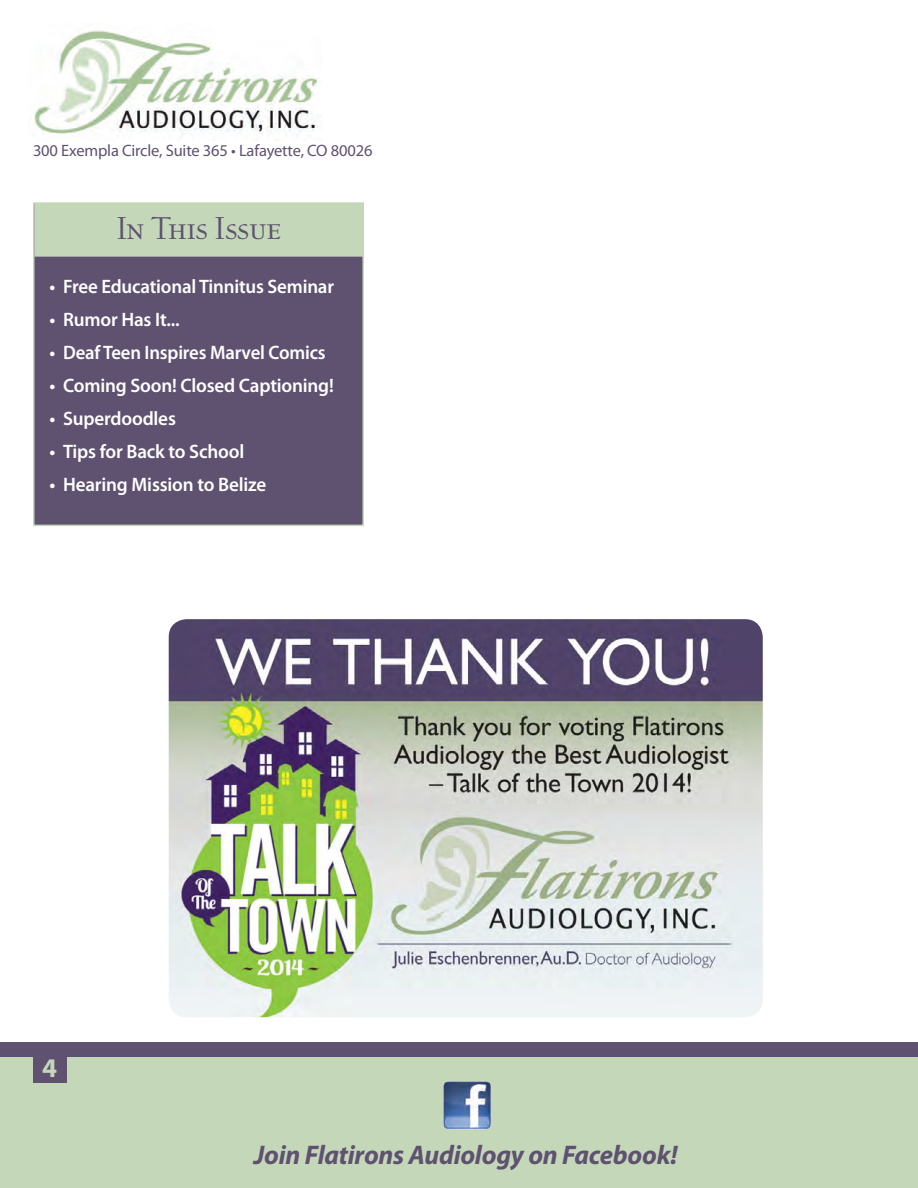
<style>
.page{position:relative;width:918px;height:1188px;background:#fff}
.page>*{position:absolute;margin:0;border:0;box-sizing:border-box;transform-origin:0 0}
.t1{font:33px "FB Californian Expert";color:#5f5170}
.t2{font:italic 700 27px "Myriad Pro";letter-spacing:-.01em;color:#5f5170}
.t3{font:700 27px "Myriad Pro";color:#c4d8b9}
.t4{font:600 19.5px "Myriad Pro";letter-spacing:-.01em;color:#fff}
.t5{font:600 19.5px "Myriad Pro";letter-spacing:-.01em;color:#fff;scale:.96 1}
.t6{font:16.5px "Myriad Pro";letter-spacing:-.01em;color:#5f5170}
</style>
<div class="page">
<div style="left:0;top:1042px;width:918px;height:18px;background:#5f5170"></div>
<div style="left:0;top:1058px;width:918px;height:130px;background:#c4d8b9"></div>
<div style="left:33px;top:1049px;width:34px;height:34px;background:#5f5170"></div>
<div style="left:33px;top:202px;width:331px;height:324px;background:#5f5170;border:2px solid #c4d8b9"></div>
<div style="left:34px;top:203px;width:330px;height:54px;background:#c4d8b9;border:2px solid #c4d8b9"></div>
<img style="left:34px;top:30px;width:284px;height:111px">
<img style="left:443px;top:1081px;width:48px;height:48px">
<img style="left:169px;top:619px;width:594px;height:398px">
<p class="t6" style="left:33px;top:141px;width:341px">300 Exempla Circle, Suite 365 • Lafayette, CO 80026</p>
<h1 class="t1" style="left:117px;top:212px;width:166px">In This Issue</h1>
<p class="t4" style="left:50px;top:274px;width:286px">• Free Educational Tinnitus Seminar</p>
<p class="t4" style="left:50px;top:307px;width:132px">• Rumor Has It...</p>
<p class="t5" style="left:50px;top:340px;width:289px">• Deaf Teen Inspires Marvel Comics</p>
<p class="t4" style="left:50px;top:373px;width:286px">• Coming Soon! Closed Captioning!</p>
<p class="t4" style="left:50px;top:406px;width:128px">• Superdoodles</p>
<p class="t4" style="left:50px;top:439px;width:196px">• Tips for Back to School</p>
<p class="t4" style="left:50px;top:472px;width:218px">• Hearing Mission to Belize</p>
<h2 class="t3" style="left:42px;top:1051px;width:16px">4</h2>
<h2 class="t2" style="left:254px;top:1137px;width:425px">Join Flatirons Audiology on Facebook!</h2>
</div>
